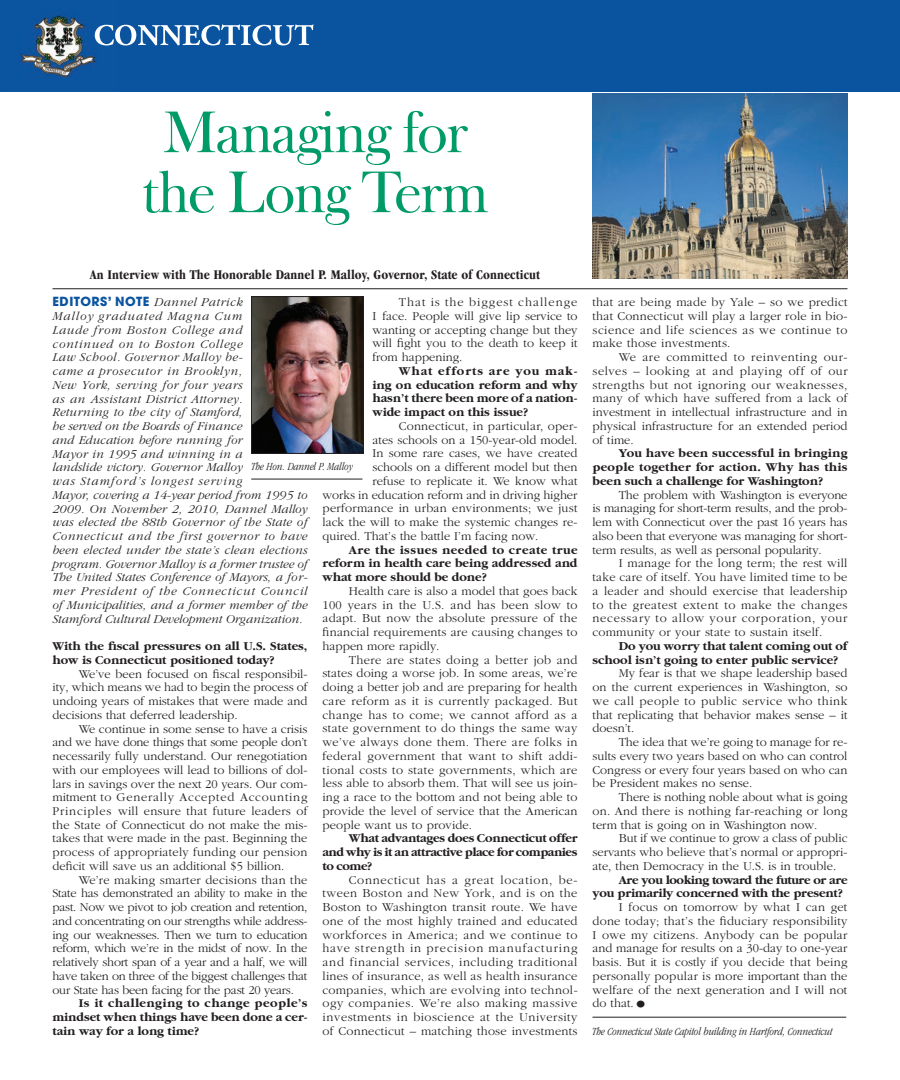
<style>
.page{position:relative;width:900px;height:1080px;background:#fff}
.page>*{position:absolute;margin:0;border:0;box-sizing:border-box;transform-origin:0 0}
.t1{font:60px/60px "Frys Baskerville BT";letter-spacing:-.04em;color:#009b69;text-align:center}
.t2{font:700 condensed 13.75px "Garamond";letter-spacing:.01em;color:#231f20}
.t3{font:300 12.5px/13.8px "Garamond";color:#231f20;text-align:justify}
.t4{font:italic 300 12.5px/13.8px "Garamond";letter-spacing:.02em;color:#231f20}
.t5{font:700 12.5px/13.8px "Garamond";color:#231f20;text-align:justify}
.t6{font:300 12.5px "Garamond";letter-spacing:.02em;color:#231f20}
.t7{font:italic 300 condensed 11.25px "Garamond";color:#231f20}
.s1{font-family:"Avant Garde";font-weight:700;font-style:normal;color:#0a54a0}
.s2{font-size:22.5px}
</style>
<div class="page">
<div style="left:0;top:0;width:900px;height:91px;background:#0a549f"></div>
<img style="left:1px;top:14px;width:116px;height:78px">
<svg style="left:95px;top:24px;width:219px;height:21px"></svg>
<img style="left:253px;top:298px;width:109px;height:154px">
<div style="left:251px;top:296px;width:113px;height:158px;border:1px solid #231f20"></div>
<hr style="left:251px;top:479px;width:111px;height:1px;background:#231f20">
<hr style="left:52px;top:288px;width:796px;height:1px;background:#231f20">
<img style="left:592px;top:94px;width:255px;height:185px">
<hr style="left:592px;top:1017px;width:254px;height:1px;background:#231f20">
<h1 class="t1" style="left:141px;top:100px;width:350px">Managing for the Long Term</h1>
<p class="t2" style="left:90px;top:267px;width:452px">An Interview with The Honorable Dannel P. Malloy, Governor, State of Connecticut</p>
<p class="t4" style="left:52px;top:296px;width:257px"><span class="s1">EDITORS’ NOTE</span> Dannel Patrick<br>Malloy graduated Magna Cum<br>Laude from Boston College and<br>continued on to Boston College<br>Law School. Governor Malloy be-<br>came a prosecutor in Brooklyn,<br>New York, serving for four years<br>as an Assis tant District Attorney.<br>Returning to the city of Stamford,<br>he served on the Boards of Finance<br>and Education before running for<br>Mayor in 1995 and winning in a<br>landslide victory. Governor Malloy<br>was Stamford’s longest serving<br>Mayor, covering a 14-year period from 1995 to 2009. On November 2, 2010, Dannel Malloy was elected the 88th Governor of the State of Connecticut and the first governor to have been elected under the state’s clean elections program. Governor Malloy is a former trustee of The United States Conference of Mayors, a for&shy;mer President of the Connecticut Council of Municipalities, and a former member of the Stamford Cultural Development Organization.</p>
<p class="t5" style="left:52px;top:639px;width:256px">With the fiscal pressures on all U.S. States, how is Connecticut positioned today?</p>
<p class="t3" style="left:52px;top:667px;width:257px;text-indent:26px">We’ve been focused on fiscal responsibil&shy;ity, which means we had to begin the process of undoing years of mistakes that were made and decisions that deferred leadership.</p>
<p class="t3" style="left:52px;top:722px;width:257px;text-indent:26px">We continue in some sense to have a crisis and we have done things that some people don’t necessarily fully understand. Our renegotiation with our employees will lead to billions of dol&shy;lars in savings over the next 20 years. Our com&shy;mitment to Generally Accepted Accounting Principles will ensure that future leaders of the State of Connecticut do not make the mis&shy;takes that were made in the past. Beginning the process of appropriately funding our pension deficit will save us an additional $5 billion.</p>
<p class="t3" style="left:52px;top:873px;width:257px;text-indent:26px">We’re making smarter decisions than the State has demonstrated an ability to make in the past. Now we pivot to job creation and retention, and concentrating on our strengths while address&shy;ing our weaknesses. Then we turn to education reform, which we’re in the midst of now. In the relatively short span of a year and a half, we will have taken on three of the biggest challenges that our State has been facing for the past 20 years.</p>
<p class="t5" style="left:52px;top:997px;width:257px;text-indent:26px">Is it challenging to change people’s mindset when things have been done a cer&shy;tain way for a long time?</p>
<p class="t3" style="left:372px;top:296px;width:207px;text-indent:26px">That is the biggest challenge I face. People will give lip service to wanting or accepting change but they will fight you to the death to keep it from happening.</p>
<p class="t5" style="left:372px;top:364px;width:207px;text-indent:26px">What efforts are you mak&shy;ing on education reform and why hasn’t there been more of a nation&shy;wide impact on this issue?</p>
<p class="t6" style="left:399px;top:419px;width:180px">Connecticut, in particular, oper-</p>
<p class="t3" style="left:372px;top:433px;width:207px">ates schools on a 150-year-old model.</p>
<p class="t3" style="left:372px;top:447px;width:206px">In some rare cases, we have created</p>
<p class="t3" style="left:372px;top:461px;width:206px">schools on a different model but then</p>
<p class="t3" style="left:372px;top:474px;width:207px">refuse to replicate it. We know what</p>
<p class="t3" style="left:322px;top:488px;width:256px">works in education reform and in driving higher</p>
<p class="t6" style="left:322px;top:502px;width:257px">performance in urban environments; we just</p>
<p class="t3" style="left:322px;top:516px;width:256px">lack the will to make the systemic changes re-</p>
<p class="t3" style="left:322px;top:529px;width:218px">quired. That’s the battle I’m facing now.</p>
<p class="t5" style="left:322px;top:543px;width:257px;text-indent:26px">Are the issues needed to create true reform in health care being addressed and what more should be done?</p>
<p class="t3" style="left:322px;top:584px;width:257px;text-indent:26px">Health care is also a model that goes back 100 years in the U.S. and has been slow to adapt. But now the absolute pressure of the financial requirements are causing changes to happen more rapidly.</p>
<p class="t3" style="left:322px;top:653px;width:257px;text-indent:26px">There are states doing a better job and states doing a worse job. In some areas, we’re doing a better job and are preparing for health care reform as it is currently packaged. But change has to come; we cannot afford as a state government to do things the same way we’ve always done them. There are folks in federal government that want to shift addi&shy;tional costs to state governments, which are less able to absorb them. That will see us join&shy;ing a race to the bottom and not being able to provide the level of service that the American people want us to provide.</p>
<p class="t5" style="left:322px;top:832px;width:256px;text-indent:26px">What advantages does Connecticut offer and why is it an attractive place for companies to come?</p>
<p class="t3" style="left:322px;top:873px;width:257px;text-indent:26px">Connecticut has a great location, be&shy;tween Boston and New York, and is on the Boston to Washington transit route. We have one of the most highly trained and educated workforces in America; and we continue to have strength in precision manufacturing and financial services, including traditional lines of insurance, as well as health insurance companies, which are evolving into technol&shy;ogy companies. We’re also making massive investments in bioscience at the University of Connecticut – matching those investments</p>
<p class="t7" style="left:251px;top:460px;width:103px">The Hon. Dannel P. Malloy</p>
<p class="t3" style="left:592px;top:296px;width:257px">that are being made by Yale – so we predict that Connecticut will play a larger role in bio&shy;science and life sciences as we continue to make those investments.</p>
<p class="t3" style="left:592px;top:351px;width:257px;text-indent:26px">We are committed to reinventing our&shy;selves – looking at and playing off of our strengths but not ignoring our weaknesses, many of which have suffered from a lack of investment in intellectual infrastructure and in physical infrastructure for an extended period of time.</p>
<p class="t5" style="left:592px;top:447px;width:256px;text-indent:26px">You have been successful in bringing people together for action. Why has this been such a challenge for Washington?</p>
<p class="t3" style="left:592px;top:488px;width:256px;text-indent:26px">The problem with Washington is everyone is managing for short-term results, and the prob&shy;lem with Connecticut over the past 16 years has also been that everyone was managing for short&shy;term results, as well as personal popularity.</p>
<p class="t3" style="left:592px;top:557px;width:257px;text-indent:26px">I manage for the long term; the rest will take care of itself. You have limited time to be a leader and should exercise that leadership to the greatest extent to make the changes necessary to allow your corporation, your community or your state to sustain itself.</p>
<p class="t5" style="left:592px;top:639px;width:256px;text-indent:26px">Do you worry that talent coming out of school isn’t going to enter public service?</p>
<p class="t3" style="left:592px;top:667px;width:257px;text-indent:26px">My fear is that we shape leadership based on the current experiences in Washington, so we call people to public service who think that replicating that behavior makes sense – it doesn’t.</p>
<p class="t3" style="left:592px;top:736px;width:257px;text-indent:26px">The idea that we’re going to manage for re&shy;sults every two years based on who can control Congress or every four years based on who can be President makes no sense.</p>
<p class="t3" style="left:592px;top:791px;width:257px;text-indent:26px">There is nothing noble about what is going on. And there is nothing far-reaching or long term that is going on in Washington now.</p>
<p class="t3" style="left:592px;top:832px;width:256px;text-indent:26px">But if we continue to grow a class of public servants who believe that’s normal or appropri&shy;ate, then Democracy in the U.S. is in trouble.</p>
<p class="t5" style="left:592px;top:873px;width:257px;text-indent:26px">Are you looking toward the future or are you primarily concerned with the present?</p>
<p class="t3" style="left:592px;top:901px;width:257px;text-indent:26px">I focus on tomorrow by what I can get done today; that’s the fiduciary responsibility I owe my citizens. Anybody can be popular and manage for results on a 30-day to one-year basis. But it is costly if you decide that being personally popular is more important than the welfare of the next generation and I will not do that.<span class="s2">•</span></p>
<p class="t7" style="left:592px;top:1025px;width:242px">The Connecticut State Capitol building in Hartford, Connecticut</p>
</div>
